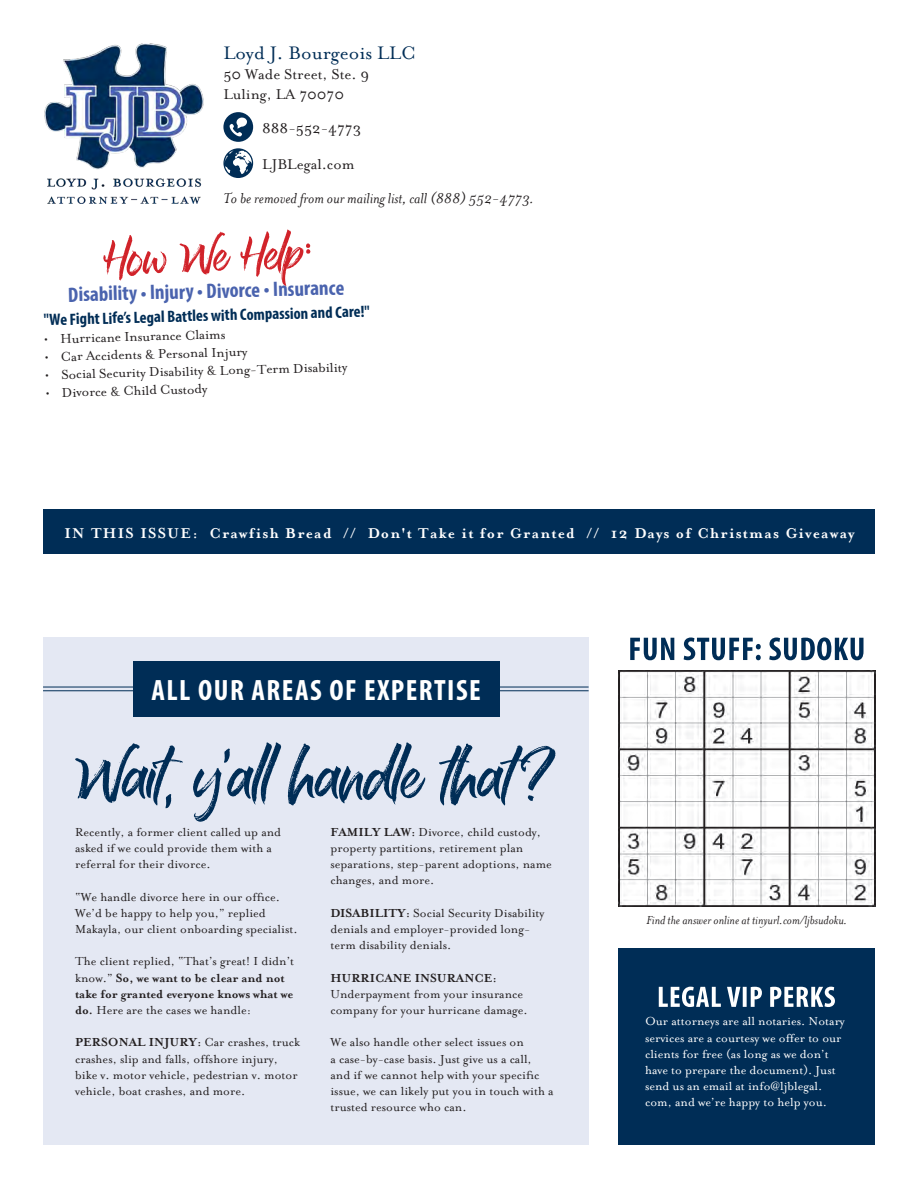
<style>
.page{position:relative;width:918px;height:1188px;background:#fff}
.page>*{position:absolute;margin:0;border:0;box-sizing:border-box;transform-origin:0 0}
.t1{font:67.5px "Moonstruck Handwriting";color:#d1232a}
.t2{font:700 condensed 29.55px "Myriad Pro";letter-spacing:.05em;color:#fff}
.t3{font:700 condensed 21px "Myriad Pro";color:#4a63ae}
.t4{font:21px "Mrs Eaves Roman";color:#002d56}
.t5{font:700 16.5px "Mrs Eaves";letter-spacing:.08em;color:#fff}
.t6{font:16.5px "Mrs Eaves Roman";color:#231f20}
.t7{font:700 condensed 16.5px "Myriad Pro";color:#002d56}
.t8{font:italic 16.5px "Mrs Eaves";color:#231f20}
.t9{font:15px "Mrs Eaves Roman";color:#231f20}
.t10{font:13.5px/16.2px "Mrs Eaves Roman";color:#231f20}
.t11{font:13.5px/16.2px "Mrs Eaves Roman";color:#fff}
.t12{font:italic 13.5px "Mrs Eaves";color:#231f20}
.s1{font-family:"Mrs Eaves";font-weight:700}
</style>
<div class="page">
<img style="left:44px;top:43px;width:160px;height:160px">
<div style="left:44px;top:509px;width:831px;height:45px;background:#002d56"></div>
<svg style="left:223px;top:112px;width:30px;height:30px"></svg>
<svg style="left:223px;top:148px;width:30px;height:30px"></svg>
<svg style="left:225px;top:151px;width:27px;height:23px"></svg>
<div style="left:43px;top:637px;width:546px;height:508px;background:#e4e8f3"></div>
<img style="left:619px;top:670px;width:256px;height:236px">
<svg style="left:630px;top:637px;width:234px;height:23px"></svg>
<div style="left:618px;top:948px;width:257px;height:197px;background:#002d56"></div>
<svg style="left:659px;top:987px;width:176px;height:20px"></svg>
<svg style="left:75px;top:742px;width:480px;height:80px"></svg>
<hr style="left:43px;top:687px;width:546px;height:1px;background:#002d56">
<hr style="left:43px;top:690px;width:546px;height:1px;background:#002d56">
<div style="left:133px;top:661px;width:366px;height:55px;background:#002d56"></div>
<p class="t4" style="left:223px;top:43px;width:194px">Loyd J. Bourgeois LLC</p>
<p class="t6" style="left:223px;top:67px;width:147px">50 Wade Street, Ste. 9</p>
<p class="t6" style="left:223px;top:87px;width:122px">Luling, LA 70070</p>
<p class="t6" style="left:262px;top:121px;width:100px">888-552-4773</p>
<p class="t6" style="left:262px;top:157px;width:94px">LJBLegal.com</p>
<p class="t8" style="left:223px;top:189px;width:312px">To be removed from our mailing list, call (888) 552-4773.</p>
<p class="t1" style="left:102px;top:227px;width:210px;rotate:-2deg">How We Help:</p>
<p class="t3" style="left:68px;top:283px;width:278px;rotate:-2deg">Disability • Injury • Divorce • Insurance</p>
<p class="t7" style="left:44px;top:308px;width:328px;rotate:-1deg">"We Fight Life’s Legal Battles with Compassion and Care!"</p>
<p class="t9" style="left:44px;top:333px;width:183px;rotate:-2deg">• Hurricane Insurance Claims</p>
<p class="t9" style="left:44px;top:351px;width:204px;rotate:-2deg">• Car Accidents &amp; Personal Injury</p>
<p class="t9" style="left:45px;top:369px;width:304px;rotate:-2deg">• Social Security Disability &amp; Long-Term Disability</p>
<p class="t9" style="left:45px;top:387px;width:164px;rotate:-2deg">• Divorce &amp; Child Custody</p>
<p class="t5" style="left:64px;top:525px;width:791px">IN THIS ISSUE: Crawfish Bread // Don't Take it for Granted // 12 Days of Christmas Giveaway</p>
<p class="t2" style="left:152px;top:672px;width:331px">ALL OUR AREAS OF EXPERTISE</p>
<p class="t10" style="left:75px;top:825px;width:208px">Recently, a former client called up and asked if we could provide them with a referral for their divorce.</p>
<p class="t10" style="left:75px;top:889px;width:224px">“We handle divorce here in our office.<br>We’d be happy to help you,” replied<br>Makayla, our client onboarding specialist.</p>
<p class="t10" style="left:75px;top:954px;width:221px">The client replied, “That’s great! I didn’t know.” <span class="s1">So, we want to be clear and not take for granted everyone knows what we do.</span> Here are the cases we handle:</p>
<p class="t10" style="left:75px;top:1035px;width:226px"><span class="s1">PERSONAL INJURY:</span> Car crashes, truck crashes, slip and falls, offshore injury, bike v. motor vehicle, pedestrian v. motor vehicle, boat crashes, and more.</p>
<p class="t10" style="left:330px;top:825px;width:223px"><span class="s1">FAMILY LAW:</span> Divorce, child custody, property partitions, retirement plan separations, step-parent adoptions, name changes, and more.</p>
<p class="t10" style="left:330px;top:906px;width:216px"><span class="s1">DISABILITY:</span> Social Security Disability denials and employer-provided long&shy;term disability denials.</p>
<p class="t10" style="left:330px;top:970px;width:199px"><span class="s1">HURRICANE INSURANCE:<br></span>Underpayment from your insurance company for your hurricane damage.</p>
<p class="t10" style="left:330px;top:1035px;width:225px">We also handle other select issues on<br>a case-by-case basis. Just give us a call, and if we cannot help with your specific issue, we can likely put you in touch with a trusted resource who can.</p>
<p class="t12" style="left:646px;top:913px;width:202px">Find the answer online at tinyurl.com/ljbsudoku.</p>
<p class="t11" style="left:645px;top:1014px;width:201px">Our attorneys are all notaries. Notary services are a courtesy we offer to our clients for free (as long as we don’t have to prepare the document). Just send us an email at info@ljblegal. com, and we’re happy to help you.</p>
</div>
